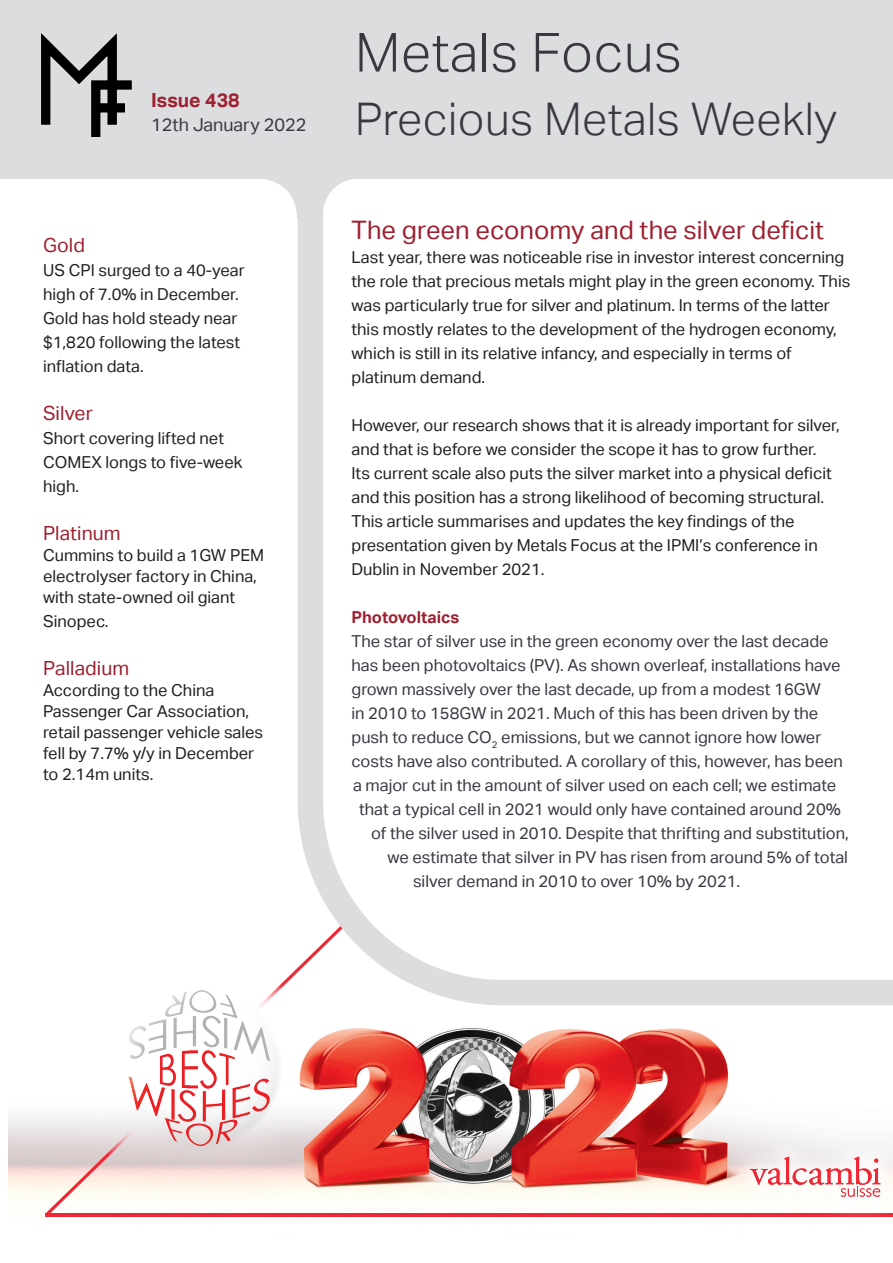
<style>
.page{position:relative;width:893px;height:1263px;background:#fff}
.page>*{position:absolute;margin:0;border:0;box-sizing:border-box;transform-origin:0 0}
.t1{font:300 54px "Aktiv Grotesk";letter-spacing:.01em;color:#3a3741}
.t2{font:300 45px "Aktiv Grotesk";letter-spacing:.01em;color:#3a3741}
.Main{font:25.5px "Aktiv Grotesk";color:#9d2130}
.Main-2{font:19.5px "Aktiv Grotesk";letter-spacing:.005em;color:#9d2130}
.t3{font:700 19.5px "Aktiv Grotesk";color:#9d2130}
.t4{font:18px "Aktiv Grotesk";color:#3a3741}
.Main-3{font:16.5px/24px "Aktiv Grotesk";color:#231f20}
.Main-4{font:16.5px "Aktiv Grotesk";color:#3a3741}
.Main-5{font:700 16.5px "Aktiv Grotesk";color:#9d2130}
</style>
<div class="page">
<img style="left:9px;top:1005px;width:884px;height:209px">
<hr style="left:45px;top:1214px;width:848px;height:3px;background:#ee2835">
<svg style="left:322px;top:1005px;width:26px;height:9px"></svg>
<svg style="left:45px;top:1124px;width:95px;height:90px"></svg>
<div style="left:727px;top:1134px;width:166px;height:86px;background:#fff;opacity:.75"></div>
<svg style="left:750px;top:1156px;width:130px;height:41px"></svg>
<img style="left:65px;top:967px;width:257px;height:225px">
<svg style="left:298px;top:218px;width:595px;height:787px"></svg>
<svg style="left:257px;top:137px;width:104px;height:81px"></svg>
<div style="left:0;top:0;width:893px;height:178px;background:#dcdddf"></div>
<img style="left:41px;top:33px;width:90px;height:103px">
<p class="t3" style="left:151px;top:89px;width:90px">Issue 438</p>
<p class="t4" style="left:151px;top:115px;width:157px">12th January 2022</p>
<p class="Main-2" style="left:43px;top:234px;width:43px">Gold</p>
<p class="Main-3" style="left:43px;top:258px;width:203px">US CPI surged to a 40-year high of 7.0% in December.<br>Gold has hold steady near $1,820 following the latest inflation data.</p>
<p class="Main-2" style="left:43px;top:402px;width:51px">Silver</p>
<p class="Main-3" style="left:43px;top:426px;width:201px">Short covering lifted net<br>COMEX longs to five-week high.</p>
<p class="Main-2" style="left:43px;top:522px;width:79px">Platinum</p>
<p class="Main-3" style="left:43px;top:545px;width:223px;line-height:21px">Cummins to build a 1GW PEM electrolyser factory in China, with state-owned oil giant</p>
<p class="Main-3" style="left:43px;top:609px;width:67px">Sinopec.</p>
<p class="Main-2" style="left:43px;top:657px;width:88px">Palladium</p>
<p class="Main-3" style="left:43px;top:680px;width:222px;line-height:21px">According to the China<br>Passenger Car Association, retail passenger vehicle sales fell by 7.7% y/y in December to 2.14m units.</p>
<h1 class="t1" style="left:355px;top:22px;width:328px">Metals Focus</h1>
<h2 class="t2" style="left:355px;top:94px;width:483px">Precious Metals Weekly</h2>
<p class="Main" style="left:351px;top:215px;width:474px">The green economy and the silver deficit</p>
<p class="Main-3" style="left:351px;top:245px;width:500px">Last year, there was noticeable rise in investor interest concerning the role that precious metals might play in the green economy. This was particularly true for silver and platinum. In terms of the latter this mostly relates to the development of the hydrogen economy, which is still in its relative infancy, and especially in terms of platinum demand.</p>
<p class="Main-3" style="left:351px;top:413px;width:490px">However, our research shows that it is already important for silver, and that is before we consider the scope it has to grow further.<br>Its current scale also puts the silver market into a physical deficit and this position has a strong likelihood of becoming structural.<br>This article summarises and updates the key findings of the presentation given by Metals Focus at the IPMI’s conference in Dublin in November 2021.</p>
<p class="Main-5" style="left:351px;top:607px;width:109px">Photovoltaics</p>
<p class="Main-4" style="left:351px;top:631px;width:479px">The star of silver use in the green economy over the last decade</p>
<p class="Main-4" style="left:351px;top:655px;width:491px">has been photovoltaics (PV). As shown overleaf, installations have</p>
<p class="Main-4" style="left:351px;top:679px;width:471px">grown massively over the last decade, up from a modest 16GW</p>
<p class="Main-4" style="left:351px;top:703px;width:468px">in 2010 to 158GW in 2021. Much of this has been driven by the</p>
<p class="Main-4" style="left:351px;top:727px;width:471px">push to reduce CO<sub>2</sub> emissions, but we cannot ignore how lower</p>
<p class="Main-4" style="left:351px;top:751px;width:493px">costs have also contributed. A corollary of this, however, has been</p>
<p class="Main-4" style="left:353px;top:775px;width:485px">a major cut in the amount of silver used on each cell; we estimate</p>
<p class="Main-4" style="left:359px;top:799px;width:483px">that a typical cell in 2021 would only have contained around 20%</p>
<p class="Main-4" style="left:371px;top:823px;width:479px">of the silver used in 2010. Despite that thrifting and substitution,</p>
<p class="Main-4" style="left:387px;top:847px;width:462px">we estimate that silver in PV has risen from around 5% of total</p>
<p class="Main-4" style="left:413px;top:871px;width:329px">silver demand in 2010 to over 10% by 2021.</p>
</div>
